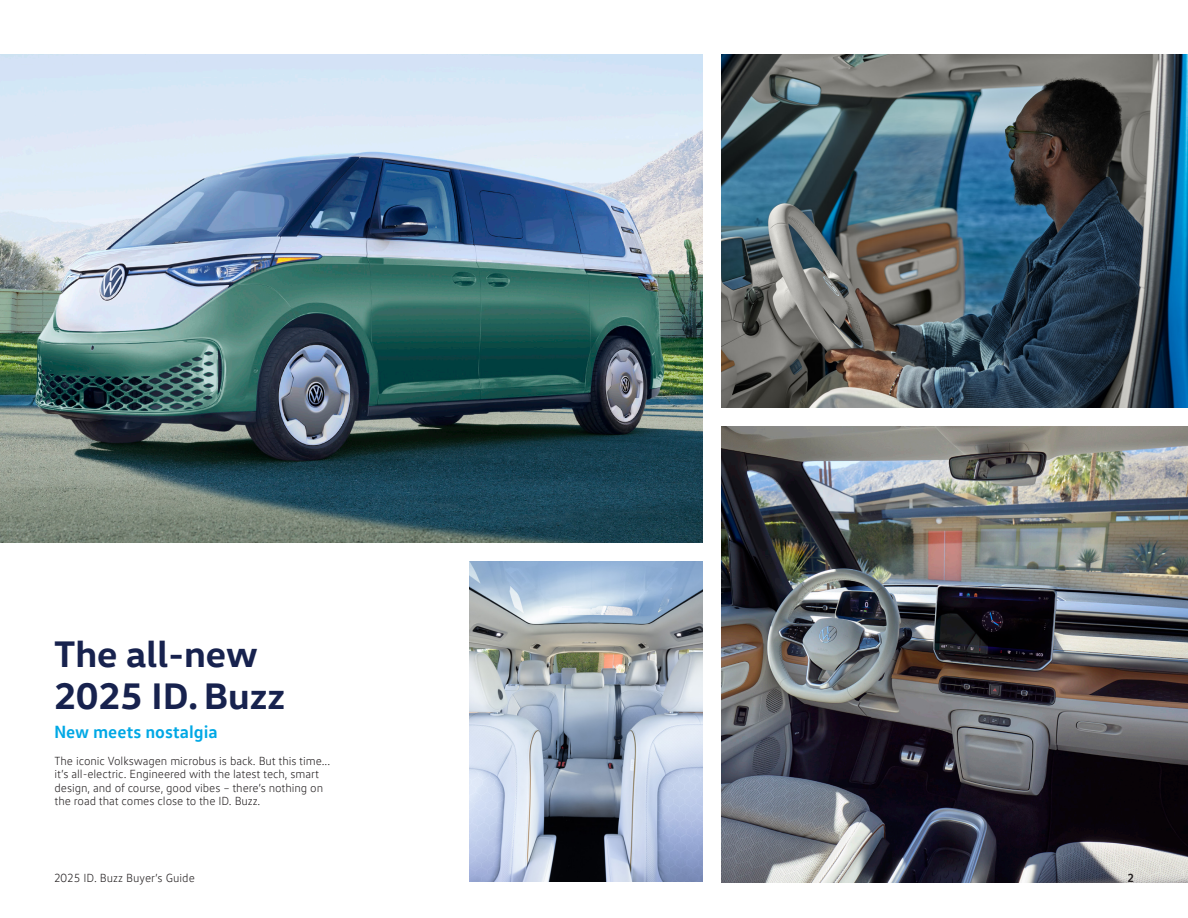
<style>
.page{position:relative;width:1188px;height:918px;background:#fff}
.page>*{position:absolute;margin:0;border:0;box-sizing:border-box;transform-origin:0 0}
.Heading_34pt{font:700 37.65px/41.4px "VW Head";color:#17224e}
.t1{font:700 18px "VW Text";color:#00a8e5}
.t2{font:300 12px/13.5px "VW Text";letter-spacing:-.005em;color:#231f20}
.t3{font:700 12px "VW Text";color:#231f20}
</style>
<div class="page">
<img style="left:0;top:54px;width:702px;height:488px">
<img style="left:721px;top:427px;width:467px;height:455px">
<img style="left:721px;top:54px;width:467px;height:354px">
<img style="left:470px;top:561px;width:232px;height:321px">
<p class="Heading_34pt" style="left:54px;top:632px;width:233px">The all-new<br>2025 ID. Buzz</p>
<p class="t1" style="left:54px;top:720px;width:165px">New meets nostalgia</p>
<p class="t2" style="left:55px;top:754px;width:277px">The iconic Volkswagen microbus is back. But this time... it’s all-electric. Engineered with the latest tech, smart design, and of course, good vibes – there’s nothing on the road that comes close to the ID. Buzz.</p>
<p class="t2" style="left:54px;top:871px;width:142px">2025 ID. Buzz Buyer’s Guide</p>
<p class="t3" style="left:1127px;top:870px;width:8px">2</p>
</div>
